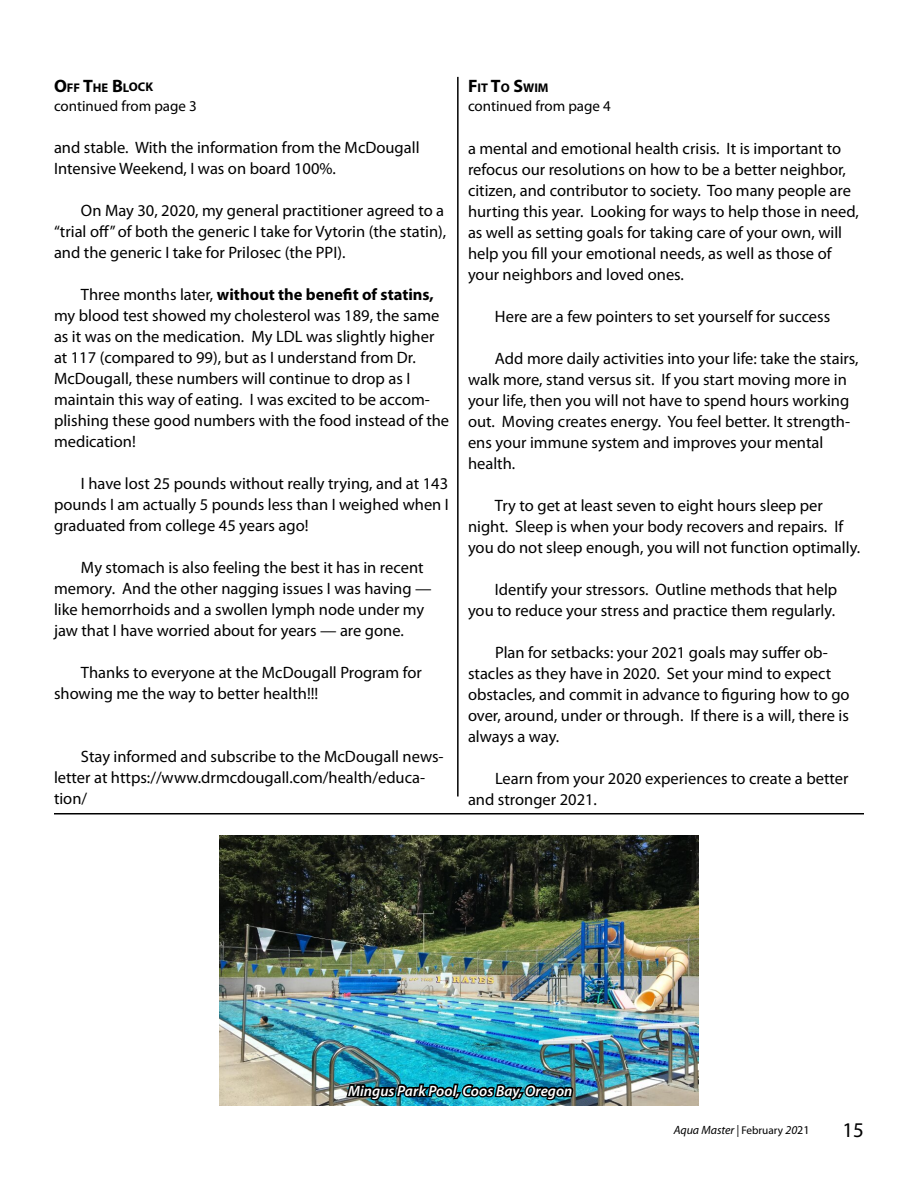
<style>
.page{position:relative;width:918px;height:1188px;background:#fff}
.page>*{position:absolute;margin:0;border:0;box-sizing:border-box;transform-origin:0 0}
.t1{font:21px "Myriad Pro";color:#000}
.t2{font:16.5px/21px "Myriad Pro";color:#000}
.t3{font:15px "Myriad Pro";color:#000}
.t4{font:italic 600 15px "Myriad Pro";color:#fff}
.t5{font:700 12.6px "Myriad Pro";color:#000}
.t6{font:italic 12px "Myriad Pro";color:#000}
.s1{font-size:18px}
.s2{font-weight:700}
.s3{font-style:normal;font-size:11.25px}
.s4{font-style:normal}
</style>
<div class="page">
<hr style="left:457px;top:77px;width:2px;height:720px;background:#000">
<img style="left:219px;top:836px;width:480px;height:270px">
<img style="left:344px;top:1059px;width:231px;height:47px">
<hr style="left:54px;top:813px;width:810px;height:1px;background:#000">
<p class="t5" style="left:54px;top:79px;width:101px"><span class="s1">O</span>FF <span class="s1">T</span>HE <span class="s1">B</span>LOCK</p>
<p class="t3" style="left:54px;top:97px;width:144px">continued from page 3</p>
<p class="t2" style="left:54px;top:137px;width:367px">and stable. With the information from the McDougall<br>Intensive Weekend, I was on board 100%.</p>
<p class="t2" style="left:54px;top:200px;width:394px;text-indent:27px">On May 30, 2020, my general practitioner agreed to a “trial off” of both the generic I take for Vytorin (the statin), and the generic I take for Prilosec (the PPI).</p>
<p class="t2" style="left:54px;top:284px;width:397px;text-indent:27px">Three months later, <span class="s2">without the benefit of statins, </span>my blood test showed my cholesterol was 189, the same as it was on the medication. My LDL was slightly higher at 117 (compared to 99), but as I understand from Dr.<br>McDougall, these numbers will continue to drop as I maintain this way of eating. I was excited to be accom&shy;plishing these good numbers with the food instead of the medication!</p>
<p class="t2" style="left:54px;top:473px;width:396px;text-align:justify;text-indent:27px">I have lost 25 pounds without really trying, and at 143 pounds I am actually 5 pounds less than I weighed when I graduated from college 45 years ago!</p>
<p class="t2" style="left:54px;top:557px;width:379px;text-indent:27px">My stomach is also feeling the best it has in recent memory. And the other nagging issues I was having — like hemorrhoids and a swollen lymph node under my jaw that I have worried about for years — are gone.</p>
<p class="t2" style="left:54px;top:662px;width:369px;text-indent:27px">Thanks to everyone at the McDougall Program for showing me the way to better health!!!</p>
<p class="t2" style="left:54px;top:746px;width:391px;text-indent:27px">Stay informed and subscribe to the McDougall news&shy;letter at https://www.drmcdougall.com/health/educa&shy;tion/</p>
<p class="t5" style="left:468px;top:79px;width:81px"><span class="s1">F</span>IT <span class="s1">T</span>O <span class="s1">S</span>WIM</p>
<p class="t3" style="left:468px;top:97px;width:144px">continued from page 4</p>
<p class="t2" style="left:468px;top:138px;width:392px">a mental and emotional health crisis. It is important to refocus our resolutions on how to be a better neighbor, citizen, and contributor to society. Too many people are hurting this year. Looking for ways to help those in need, as well as setting goals for taking care of your own, will help you fill your emotional needs, as well as those of your neighbors and loved ones.</p>
<p class="t2" style="left:495px;top:306px;width:337px">Here are a few pointers to set yourself for success</p>
<p class="t2" style="left:468px;top:348px;width:392px;text-indent:27px">Add more daily activities into your life: take the stairs, walk more, stand versus sit. If you start moving more in your life, then you will not have to spend hours working out. Moving creates energy. You feel better. It strength&shy;ens your immune system and improves your mental health.</p>
<p class="t2" style="left:468px;top:495px;width:394px;text-indent:27px">Try to get at least seven to eight hours sleep per night. Sleep is when your body recovers and repairs. If you do not sleep enough, you will not function optimally.</p>
<p class="t2" style="left:468px;top:579px;width:371px;text-align:right">Identify your stressors. Outline methods that help you to reduce your stress and practice them regularly.</p>
<p class="t2" style="left:468px;top:642px;width:383px;text-indent:27px">Plan for setbacks: your 2021 goals may suffer ob&shy;stacles as they have in 2020. Set your mind to expect obstacles, and commit in advance to figuring how to go over, around, under or through. If there is a will, there is always a way.</p>
<p class="t2" style="left:468px;top:768px;width:382px;text-indent:27px">Learn from your 2020 experiences to create a better and stronger 2021.</p>
<p class="t4" style="left:348px;top:1081px;width:226px">Mingus Park Pool, Coos Bay, Oregon</p>
<p class="t6" style="left:674px;top:1123px;width:137px">Aqua Master | <span class="s3">February</span> 20<span class="s4">21</span></p>
<p class="t1" style="left:842px;top:1117px;width:23px">15</p>
</div>
